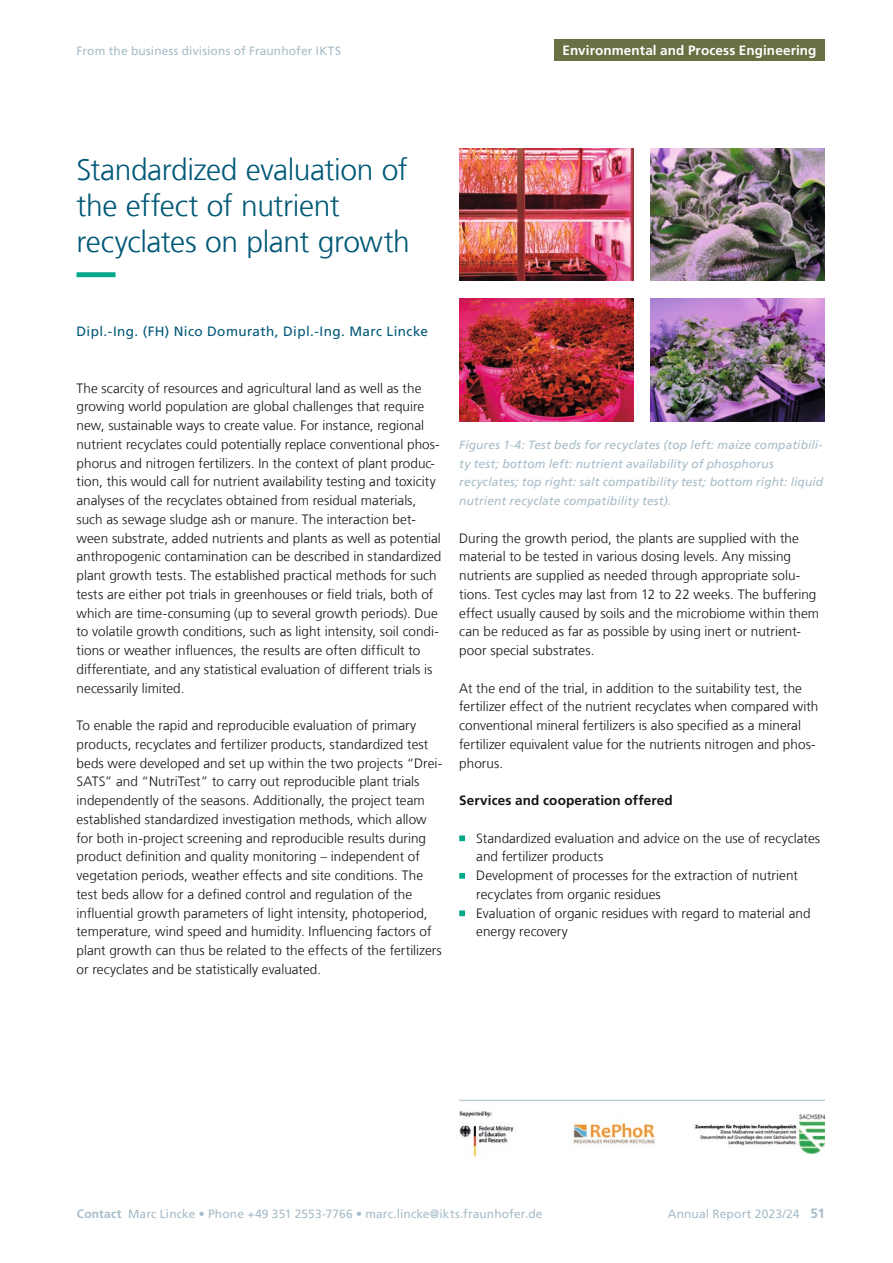
<style>
.page{position:relative;width:893px;height:1263px;background:#fff}
.page>*{position:absolute;margin:0;border:0;box-sizing:border-box;transform-origin:0 0}
.t1{font:300 30px/36px "Frutiger LT Com";letter-spacing:-.015em;color:#005877}
.t2{font:300 13.5px/18.8px "Frutiger LT Com";letter-spacing:.005em;color:#131413}
.t3{font:13.5px "Frutiger LT Com";letter-spacing:.03em;color:#005877}
.t4{font:700 13.5px "Frutiger LT Com";letter-spacing:.01em;color:#fff}
.t5{font:700 13.5px "Frutiger LT Com";letter-spacing:.01em;color:#131413}
.t6{font:italic 12px/18.8px "Frutiger LT Com";letter-spacing:.01em;color:#a7bcc8}
.t7{font:12px "Frutiger LT Com";letter-spacing:.01em;color:#a7bcc8}
.s1{font-weight:700}
.s2{font-weight:700;font-size:13.5px}
</style>
<div class="page">
<hr style="left:459px;top:1100px;width:366px;height:1px;background:#a7bcc8">
<img style="left:694px;top:1114px;width:131px;height:40px">
<svg style="left:77px;top:272px;width:39px;height:5px"></svg>
<svg style="left:459px;top:835px;width:6px;height:6px"></svg>
<svg style="left:459px;top:873px;width:6px;height:6px"></svg>
<svg style="left:459px;top:910px;width:6px;height:6px"></svg>
<img style="left:651px;top:149px;width:174px;height:131px">
<img style="left:651px;top:299px;width:174px;height:123px">
<img style="left:459px;top:149px;width:175px;height:131px">
<img style="left:459px;top:299px;width:175px;height:123px">
<div style="left:554px;top:39px;width:271px;height:21px;background:#677143"></div>
<img style="left:459px;top:1111px;width:55px;height:47px">
<img style="left:573px;top:1123px;width:82px;height:22px">
<p class="t7" style="left:77px;top:44px;width:266px">From the business divisions of Fraunhofer IKTS</p>
<p class="t4" style="left:563px;top:42px;width:255px">Environmental and Process Engineering</p>
<h1 class="t1" style="left:77px;top:152px;width:335px">Standardized evaluation of the effect of nutrient recyclates on plant growth</h1>
<p class="t3" style="left:77px;top:324px;width:353px">Dipl.-Ing. (FH) Nico Domurath, Dipl.-Ing. Marc Lincke</p>
<p class="t2" style="left:77px;top:379px;width:366px">The scarcity of resources and agricultural land as well as the growing world population are global challenges that require new, sustainable ways to create value. For instance, regional nutrient recyclates could potentially replace conventional phos&shy;phorus and nitrogen fertilizers. In the context of plant produc&shy;tion, this would call for nutrient availability testing and toxicity analyses of the recyclates obtained from residual materials, such as sewage sludge ash or manure. The interaction bet&shy;ween substrate, added nutrients and plants as well as potential anthropogenic contamination can be described in standardized plant growth tests. The established practical methods for such tests are either pot trials in greenhouses or field trials, both of which are time-consuming (up to several growth periods). Due to volatile growth conditions, such as light intensity, soil condi&shy;tions or weather influences, the results are often difficult to differentiate, and any statistical evaluation of different trials is necessarily limited.</p>
<p class="t2" style="left:77px;top:716px;width:367px">To enable the rapid and reproducible evaluation of primary products, recyclates and fertilizer products, standardized test beds were developed and set up within the two projects “Drei-SATS” and “NutriTest” to carry out reproducible plant trials independently of the seasons. Additionally, the project team established standardized investigation methods, which allow for both in-project screening and reproducible results during product definition and quality monitoring – independent of vegetation periods, weather effects and site conditions. The test beds allow for a defined control and regulation of the influential growth parameters of light intensity, photoperiod, temperature, wind speed and humidity. Influencing factors of plant growth can thus be related to the effects of the fertilizers or recyclates and be statistically evaluated.</p>
<p class="t6" style="left:459px;top:435px;width:365px">Figures 1-4: Test beds for recyclates (top left: maize compatibili&shy;ty test; bottom left: nutrient availability of phosphorus recyclates; top right: salt compatibility test; bottom right: liquid nutrient recyclate compatibility test).</p>
<p class="t2" style="left:459px;top:529px;width:361px">During the growth period, the plants are supplied with the material to be tested in various dosing levels. Any missing nutrients are supplied as needed through appropriate solu&shy;tions. Test cycles may last from 12 to 22 weeks. The buffering effect usually caused by soils and the microbiome within them can be reduced as far as possible by using inert or nutrient&shy;poor special substrates.</p>
<p class="t2" style="left:459px;top:679px;width:361px">At the end of the trial, in addition to the suitability test, the fertilizer effect of the nutrient recyclates when compared with conventional mineral fertilizers is also specified as a mineral fertilizer equivalent value for the nutrients nitrogen and phos&shy;phorus.</p>
<p class="t5" style="left:459px;top:792px;width:215px">Services and cooperation offered</p>
<p class="t2" style="left:476px;top:829px;width:345px">Standardized evaluation and advice on the use of recyclates and fertilizer products<br>Development of processes for the extraction of nutrient recyclates from organic residues<br>Evaluation of organic residues with regard to material and energy recovery</p>
<p class="t7" style="left:77px;top:1206px;width:467px"><span class="s1">Contact</span> Marc Lincke • Phone +49 351 2553-7766 • marc.lincke@ikts.fraunhofer.de</p>
<p class="t7" style="left:668px;top:1206px;width:159px">Annual Report 2023/24 <span class="s2">51</span></p>
</div>
